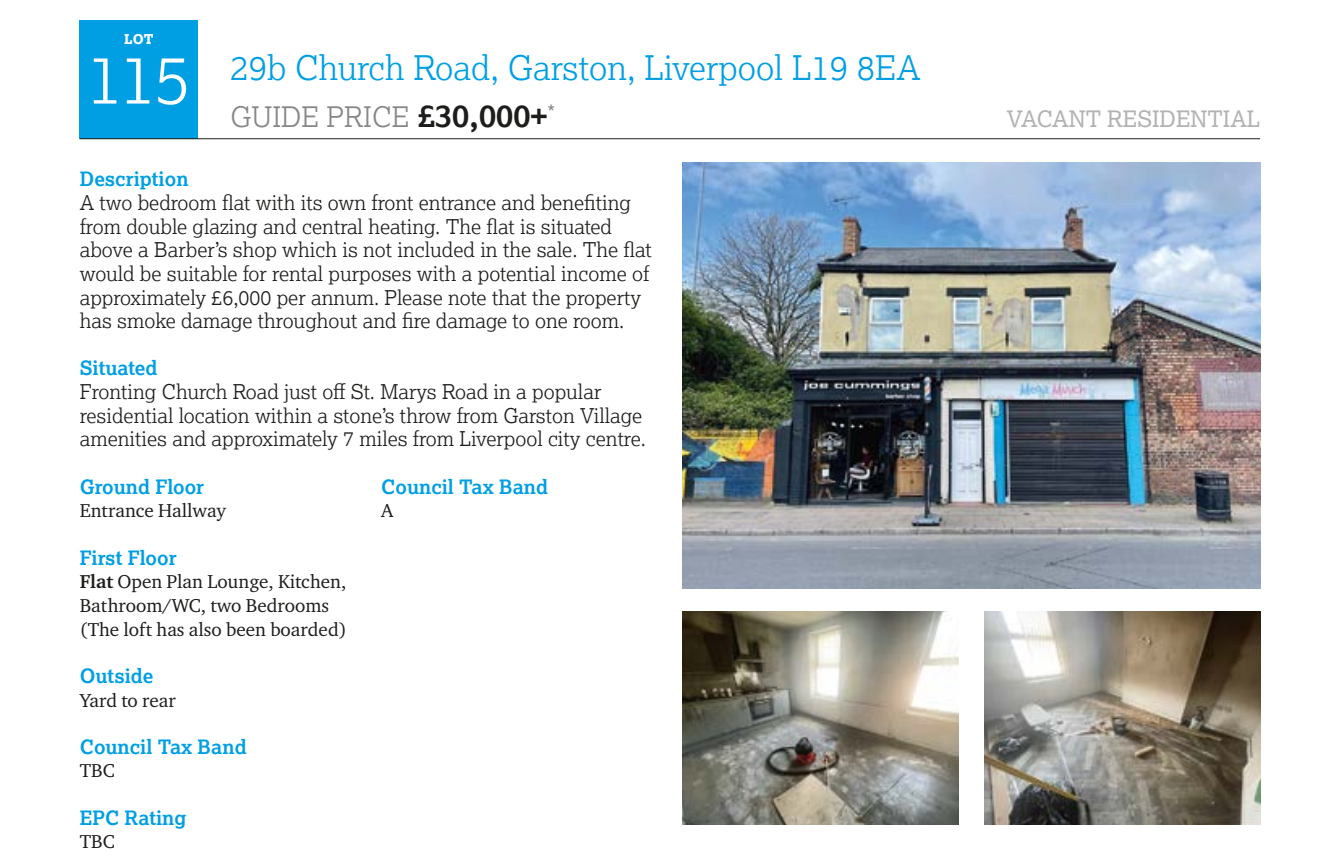
<style>
.page{position:relative;width:1339px;height:864px;background:#fff}
.page>*{position:absolute;margin:0;border:0;box-sizing:border-box;transform-origin:0 0}
.t1{font:300 67.5px "Lexia";color:#fff}
.t2{font:300 33.75px "Lexia";color:#009fe3}
.t3{font:300 28.12px "Lexia";color:#878787}
.t4{font:22.5px "Lexia";color:#b3b2b2}
.t5{font:300 20.25px/23.6px "Lexia";color:#1d1d1b}
.t6{font:20.25px "Lexia";color:#878787}
.t7{font:700 19.8px "Lexia";color:#009fe3}
.t8{font:19.12px/23.6px "Charter ITC Pro";color:#1d1d1b}
.t9{font:800 13.5px "Lexia";color:#fff}
.s1{font-weight:700;font-size:31.5px;color:#1d1d1b}
.s2{font-weight:700}
</style>
<div class="page">
<div style="left:80px;top:21px;width:118px;height:118px;background:#009fe3"></div>
<hr style="left:80px;top:138px;width:1180px;height:1px;background:#1d1d1b">
<img style="left:682px;top:611px;width:276px;height:213px">
<img style="left:984px;top:611px;width:276px;height:213px">
<img style="left:682px;top:163px;width:578px;height:425px">
<p class="t9" style="left:124px;top:31px;width:31px">LOT</p>
<h1 class="t1" style="left:87px;top:36px;width:106px">115</h1>
<h2 class="t2" style="left:230px;top:46px;width:691px">29b Church Road, Garston, Liverpool L19 8EA</h2>
<h3 class="t3" style="left:230px;top:99px;width:318px">GUIDE PRICE <span class="s1">£30,000+</span></h3>
<p class="t4" style="left:1006px;top:105px;width:255px">VACANT RESIDENTIAL</p>
<p class="t6" style="left:547px;top:100px;width:9px">*</p>
<p class="t7" style="left:80px;top:166px;width:110px">Description</p>
<p class="t5" style="left:80px;top:190px;width:573px">A two bedroom flat with its own front entrance and benefiting from double glazing and central heating. The flat is situated above a Barber’s shop which is not included in the sale. The flat would be suitable for rental purposes with a potential income of approximately £6,000 per annum. Please note that the property has smoke damage throughout and fire damage to one room.</p>
<p class="t7" style="left:80px;top:355px;width:79px">Situated</p>
<p class="t5" style="left:80px;top:379px;width:567px">Fronting Church Road just off St. Marys Road in a popular residential location within a stone’s throw from Garston Village amenities and approximately 7 miles from Liverpool city centre.</p>
<p class="t7" style="left:80px;top:474px;width:126px">Ground Floor</p>
<p class="t8" style="left:80px;top:498px;width:148px">Entrance Hallway</p>
<p class="t7" style="left:80px;top:544px;width:98px">First Floor</p>
<p class="t8" style="left:80px;top:569px;width:268px"><span class="s2">Flat</span> Open Plan Lounge, Kitchen,<br>Bathroom/WC, two Bedrooms (The loft has also been boarded)</p>
<p class="t7" style="left:80px;top:663px;width:75px">Outside</p>
<p class="t8" style="left:80px;top:687px;width:97px">Yard to rear</p>
<p class="t7" style="left:80px;top:733px;width:168px">Council Tax Band</p>
<p class="t8" style="left:80px;top:758px;width:37px">TBC</p>
<p class="t7" style="left:80px;top:804px;width:108px">EPC Rating</p>
<p class="t8" style="left:80px;top:829px;width:37px">TBC</p>
<p class="t7" style="left:381px;top:474px;width:168px">Council Tax Band</p>
<p class="t8" style="left:381px;top:498px;width:14px">A</p>
</div>
